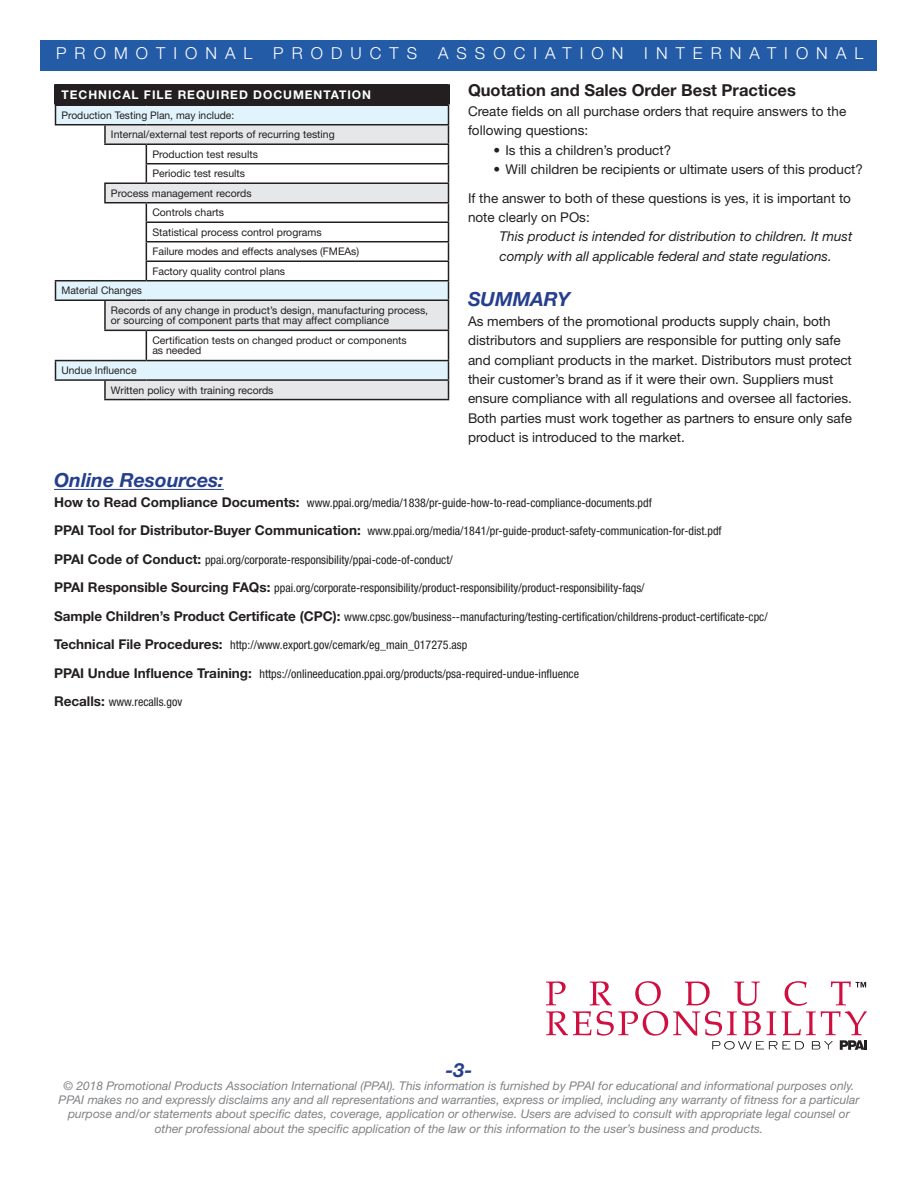
<style>
.page{position:relative;width:918px;height:1188px;background:#fff}
.page>*{position:absolute;margin:0;border:0;box-sizing:border-box;transform-origin:0 0}
.t1{font:italic 700 19.5px "Helvetica Neue LT Std";color:#253f8e}
.t2{font:300 16.5px "Helvetica Neue LT Std";letter-spacing:.49em;color:#fff}
.t3{font:700 16.5px "Helvetica Neue LT Std";color:#231f20}
.t4{font:13.5px/19.5px "Helvetica Neue LT Std";color:#231f20}
.t5{font:italic 13.5px/19.5px "Helvetica Neue LT Std";color:#231f20}
.t6{font:condensed 12px "Helvetica Neue LT Std";color:#231f20}
.t7{font:italic 12px/14.4px "Helvetica Neue LT Std";color:#808285;text-align:center}
.t8{font:700 12px "Helvetica Neue LT Std";letter-spacing:.08em;color:#fff}
.t9{font:10.5px/19.6px "Helvetica Neue LT Std";color:#231f20}
.s1{font-weight:700;font-stretch:normal;font-size:13.5px}
</style>
<div class="page">
<div style="left:40px;top:40px;width:838px;height:31px;background:#245ba7"></div>
<div style="left:56px;top:84px;width:392px;height:21px;background:#231f20"></div>
<svg style="left:56px;top:106px;width:392px;height:273px"></svg>
<svg style="left:105px;top:125px;width:343px;height:274px;fill:#e6e7e9"></svg>
<svg style="left:146px;top:145px;width:302px;height:215px"></svg>
<hr style="left:447px;top:84px;width:3px;height:20px;background:#231f20">
<hr style="left:104px;top:143px;width:42px;height:2px;background:#231f20">
<hr style="left:146px;top:143px;width:303px;height:2px;background:#231f20">
<hr style="left:146px;top:163px;width:303px;height:1px;background:#231f20">
<hr style="left:104px;top:202px;width:42px;height:1px;background:#231f20">
<hr style="left:146px;top:202px;width:303px;height:1px;background:#231f20">
<hr style="left:146px;top:221px;width:303px;height:2px;background:#231f20">
<hr style="left:146px;top:241px;width:303px;height:1px;background:#231f20">
<hr style="left:146px;top:260px;width:303px;height:2px;background:#231f20">
<hr style="left:104px;top:330px;width:42px;height:1px;background:#231f20">
<hr style="left:146px;top:330px;width:303px;height:1px;background:#231f20">
<hr style="left:54px;top:84px;width:3px;height:20px;background:#231f20">
<svg style="left:55px;top:106px;width:1px;height:18px"></svg>
<hr style="left:55px;top:124px;width:50px;height:1px;background:#231f20">
<hr style="left:105px;top:124px;width:41px;height:1px;background:#231f20">
<svg style="left:104px;top:125px;width:2px;height:18px"></svg>
<hr style="left:146px;top:124px;width:303px;height:1px;background:#231f20">
<svg style="left:146px;top:145px;width:1px;height:37px"></svg>
<svg style="left:104px;top:184px;width:2px;height:18px"></svg>
<svg style="left:146px;top:203px;width:1px;height:77px"></svg>
<svg style="left:55px;top:281px;width:1px;height:18px"></svg>
<hr style="left:55px;top:299px;width:50px;height:2px;background:#231f20">
<hr style="left:105px;top:299px;width:41px;height:2px;background:#231f20">
<hr style="left:104px;top:301px;width:2px;height:29px;background:#231f20">
<hr style="left:146px;top:299px;width:303px;height:2px;background:#231f20">
<svg style="left:146px;top:331px;width:1px;height:29px"></svg>
<svg style="left:55px;top:361px;width:1px;height:18px"></svg>
<hr style="left:55px;top:379px;width:50px;height:2px;background:#231f20">
<hr style="left:105px;top:379px;width:41px;height:2px;background:#231f20">
<svg style="left:104px;top:381px;width:2px;height:18px"></svg>
<hr style="left:146px;top:379px;width:303px;height:2px;background:#231f20">
<svg style="left:448px;top:106px;width:1px;height:293px"></svg>
<hr style="left:55px;top:104px;width:50px;height:2px;background:#231f20">
<hr style="left:105px;top:104px;width:41px;height:2px;background:#231f20">
<hr style="left:146px;top:104px;width:303px;height:2px;background:#231f20">
<hr style="left:104px;top:182px;width:42px;height:2px;background:#231f20">
<hr style="left:146px;top:182px;width:303px;height:2px;background:#231f20">
<hr style="left:55px;top:280px;width:50px;height:1px;background:#231f20">
<hr style="left:105px;top:280px;width:41px;height:1px;background:#231f20">
<hr style="left:146px;top:280px;width:303px;height:1px;background:#231f20">
<hr style="left:55px;top:360px;width:50px;height:1px;background:#231f20">
<hr style="left:105px;top:360px;width:41px;height:1px;background:#231f20">
<hr style="left:146px;top:360px;width:303px;height:1px;background:#231f20">
<hr style="left:104px;top:399px;width:42px;height:1px;background:#231f20">
<hr style="left:146px;top:399px;width:303px;height:1px;background:#231f20">
<svg style="left:546px;top:981px;width:321px;height:69px"></svg>
<hr style="left:54px;top:489px;width:170px;height:1px;background:#253f8e">
<h2 class="t2" style="left:56px;top:43px;width:198px">PROMOTIONAL</h2>
<h2 class="t2" style="left:273px;top:43px;width:146px">PRODUCTS</h2>
<h2 class="t2" style="left:438px;top:43px;width:187px">ASSOCIATION</h2>
<h2 class="t2" style="left:644px;top:43px;width:221px">INTERNATIONAL</h2>
<p class="t8" style="left:62px;top:87px;width:311px">TECHNICAL FILE REQUIRED DOCUMENTATION</p>
<p class="t9" style="left:62px;top:105px;width:174px">Production Testing Plan, may include:</p>
<p class="t9" style="left:111px;top:125px;width:225px">Internal/external test reports of recurring testing</p>
<p class="t9" style="left:152px;top:144px;width:107px">Production test results</p>
<p class="t9" style="left:152px;top:164px;width:94px">Periodic test results</p>
<p class="t9" style="left:111px;top:183px;width:142px">Process management records</p>
<p class="t9" style="left:152px;top:203px;width:73px">Controls charts</p>
<p class="t9" style="left:152px;top:222px;width:171px">Statistical process control programs</p>
<p class="t9" style="left:152px;top:242px;width:208px">Failure modes and effects analyses (FMEAs)</p>
<p class="t9" style="left:152px;top:261px;width:134px">Factory quality control plans</p>
<p class="t9" style="left:62px;top:281px;width:82px">Material Changes</p>
<p class="t9" style="left:111px;top:300px;width:319px">Records of any change in product’s design, manufacturing process,</p>
<p class="t9" style="left:152px;top:311px;width:256px;text-indent:-41px">or sourcing of component parts that may affect compliance<br>Certification tests on changed product or components</p>
<p class="t9" style="left:152px;top:341px;width:51px">as needed</p>
<p class="t9" style="left:111px;top:360px;width:164px;text-indent:-49px">Undue Influence<br>Written policy with training records</p>
<h2 class="t3" style="left:468px;top:80px;width:329px">Quotation and Sales Order Best Practices</h2>
<p class="t4" style="left:468px;top:101px;width:380px">Create fields on all purchase orders that require answers to the following questions:</p>
<p class="t4" style="left:494px;top:140px;width:179px">• Is this a children’s product?</p>
<p class="t4" style="left:468px;top:155px;width:397px;line-height:28.5px;text-indent:26px">• Will children be recipients or ultimate users of this product?<br>If the answer to both of these questions is yes, it is important to</p>
<p class="t4" style="left:468px;top:207px;width:123px">note clearly on POs:</p>
<p class="t5" style="left:499px;top:227px;width:354px">This product is intended for distribution to children. It must comply with all applicable federal and state regulations.</p>
<h1 class="t1" style="left:468px;top:287px;width:104px">SUMMARY</h1>
<p class="t4" style="left:468px;top:311px;width:386px">As members of the promotional products supply chain, both distributors and suppliers are responsible for putting only safe and compliant products in the market. Distributors must protect their customer’s brand as if it were their own. Suppliers must ensure compliance with all regulations and oversee all factories.<br>Both parties must work together as partners to ensure only safe product is introduced to the market.</p>
<h1 class="t1" style="left:54px;top:468px;width:171px">Online Resources:</h1>
<p class="t6" style="left:54px;top:496px;width:599px"><span class="s1">How to Read Compliance Documents:</span> www.ppai.org/media/1838/pr-guide-how-to-read-compliance-documents.pdf</p>
<p class="t6" style="left:54px;top:524px;width:669px"><span class="s1">PPAI Tool for Distributor-Buyer Communication:</span> www.ppai.org/media/1841/pr-guide-product-safety-communication-for-dist.pdf</p>
<p class="t6" style="left:54px;top:553px;width:400px"><span class="s1">PPAI Code of Conduct:</span> ppai.org/corporate-responsibility/ppai-code-of-conduct/</p>
<p class="t6" style="left:54px;top:581px;width:592px"><span class="s1">PPAI Responsible Sourcing FAQs:</span> ppai.org/corporate-responsibility/product-responsibility/product-responsibility-faqs/</p>
<p class="t6" style="left:54px;top:610px;width:715px"><span class="s1">Sample Children’s Product Certificate (CPC):</span> www.cpsc.gov/business--manufacturing/testing-certification/childrens-product-certificate-cpc/</p>
<p class="t6" style="left:54px;top:638px;width:415px"><span class="s1">Technical File Procedures:</span> http://www.export.gov/cemark/eg_main_017275.asp</p>
<p class="t6" style="left:54px;top:667px;width:527px"><span class="s1">PPAI Undue Influence Training:</span> https://onlineeducation.ppai.org/products/psa-required-undue-influence</p>
<p class="t6" style="left:54px;top:695px;width:130px"><span class="s1">Recalls:</span> www.recalls.gov</p>
<h1 class="t1" style="left:446px;top:1058px;width:28px">-3-</h1>
<p class="t7" style="left:59px;top:1078px;width:802px">© 2018 Promotional Products Association International (PPAI). This information is furnished by PPAI for educational and informational purposes only.<br>PPAI makes no and expressly disclaims any and all representations and warranties, express or implied, including any warranty of fitness for a particular purpose and/or statements about specific dates, coverage, application or otherwise. Users are advised to consult with appropriate legal counsel or other professional about the specific application of the law or this information to the user’s business and products.</p>
</div>
